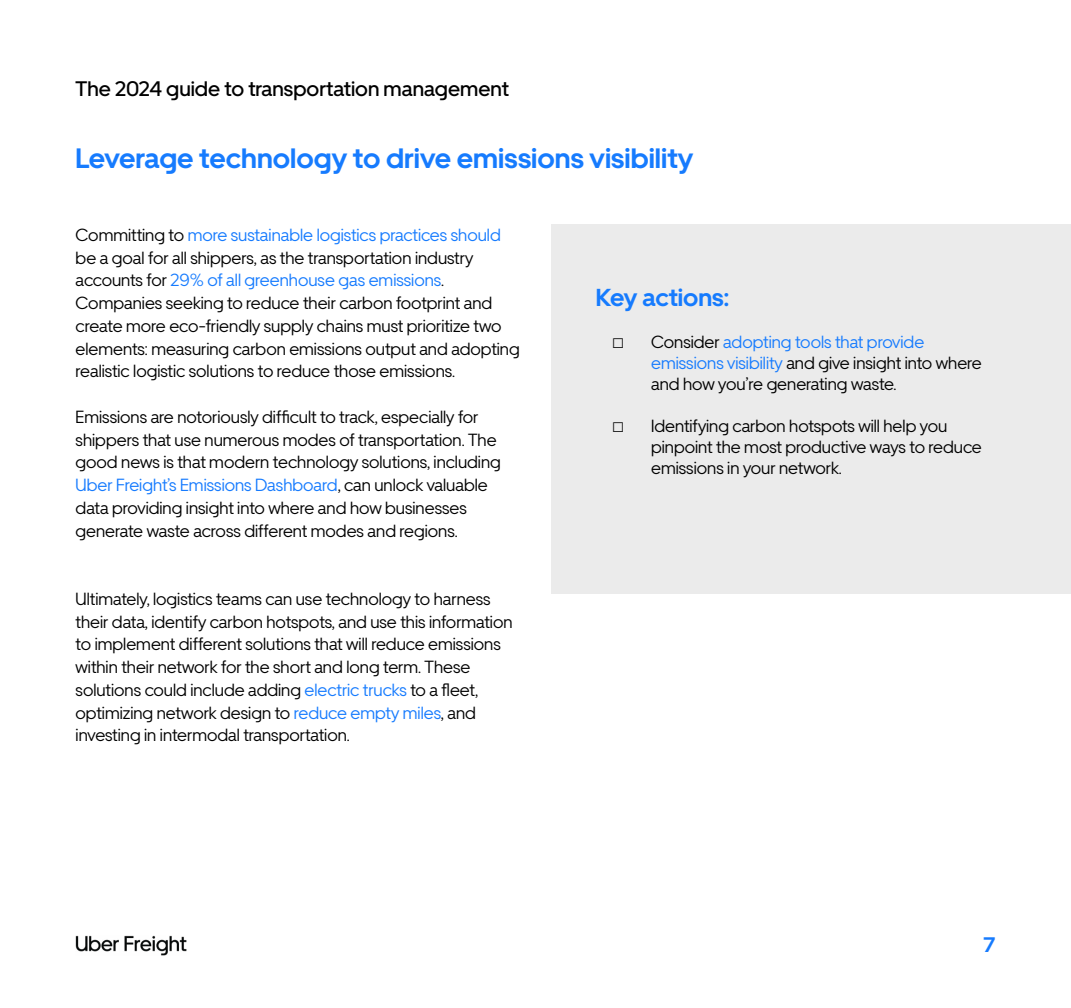
<style>
.page{position:relative;width:1071px;height:1008px;background:#fff}
.page>*{position:absolute;margin:0;border:0;box-sizing:border-box;transform-origin:0 0}
.t1{font:700 28px "Uber Move";color:#167bfe}
.t2{font:700 24.5px "Uber Move";color:#167bfe}
.t3{font:500 21px "Uber Move";color:#000}
.t4{font:700 21px "Uber Move";color:#167bfe}
.t5{font:17.5px/22.8px "Uber Move";color:#000}
.s1{color:#167bfe}
.s2{font-family:"Arial";font-size:21px}
</style>
<div class="page">
<img style="left:76px;top:935px;width:110px;height:20px">
<div style="left:551px;top:224px;width:520px;height:369px;background:#ebebeb"></div>
<p class="t3" style="left:76px;top:75px;width:435px">The 2024 guide to transportation management</p>
<h1 class="t1" style="left:76px;top:141px;width:619px">Leverage technology to drive emissions visibility</h1>
<p class="t5" style="left:76px;top:223px;width:446px">Committing to <span class="s1">more sustainable logistics practices should </span>be a goal for all shippers, as the transportation industry accounts for <span class="s1">29% of all greenhouse gas emissions</span>.<br>Companies seeking to reduce their carbon footprint and create more eco-friendly supply chains must prioritize two elements: measuring carbon emissions output and adopting realistic logistic solutions to reduce those emissions.</p>
<p class="t5" style="left:76px;top:405px;width:427px">Emissions are notoriously difficult to track, especially for shippers that use numerous modes of transportation. The good news is that modern technology solutions, including <span class="s1">Uber Freight’s Emissions Dashboard</span>, can unlock valuable data providing insight into where and how businesses generate waste across different modes and regions.</p>
<p class="t5" style="left:76px;top:587px;width:439px">Ultimately, logistics teams can use technology to harness their data, identify carbon hotspots, and use this information to implement different solutions that will reduce emissions within their network for the short and long term. These solutions could include adding <span class="s1">electric trucks</span> to a fleet, optimizing network design to <span class="s1">reduce empty miles</span>, and investing in intermodal transportation.</p>
<h2 class="t2" style="left:596px;top:282px;width:135px">Key actions:</h2>
<p class="t5" style="left:651px;top:331px;width:332px;line-height:21px;text-indent:-39px"><span class="s2">□</span> Consider <span class="s1">adopting tools that provide emissions visibility</span> and give insight into where and how you’re generating waste.</p>
<p class="t5" style="left:651px;top:415px;width:332px;line-height:21px;text-indent:-39px"><span class="s2">□</span> Identifying carbon hotspots will help you pinpoint the most productive ways to reduce emissions in your network.</p>
<p class="t4" style="left:984px;top:931px;width:13px">7</p>
</div>
